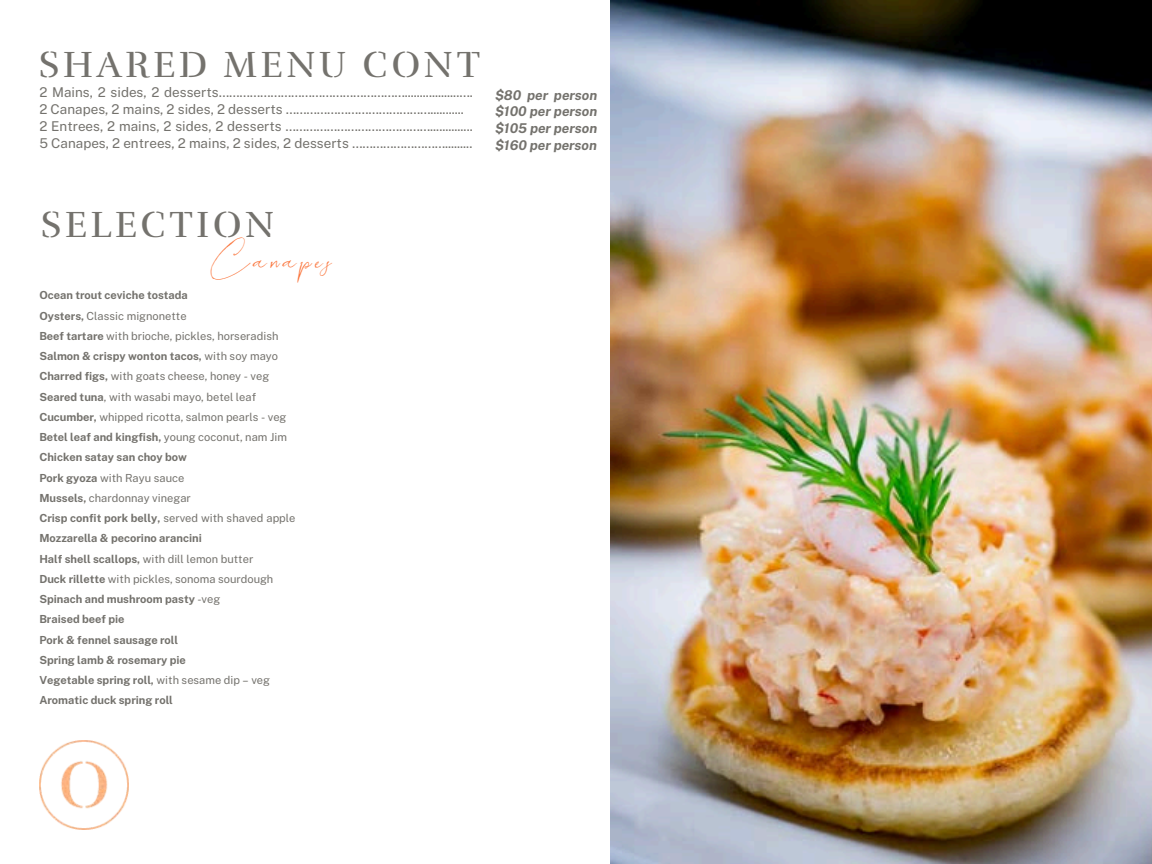
<style>
.page{position:relative;width:1152px;height:864px;background:#fff}
.page>*{position:absolute;margin:0;border:0;box-sizing:border-box;transform-origin:0 0}
.t1{font:45.45px "Studio Baked Script";letter-spacing:.085em;color:#fa7238}
.t2{font:37.5px "Rufina Stencil Regular";letter-spacing:.085em;color:#74726d}
.t3{font:13.5px/16.8px "Public Sans";color:#74726d}
.t4{font:italic 700 13.5px/16.8px "Public Sans";color:#74726d;text-align:justify}
.t5{font:11.1px/20.2px "Public Sans";color:#74726d}
.t6{font:700 11.1px/20.2px "Public Sans";color:#74726d}
.s1{font-weight:700}
.s2{font-weight:400}
</style>
<div class="page">
<img style="left:39px;top:741px;width:89px;height:88px">
<img style="left:611px;top:0;width:541px;height:864px">
<p class="t2" style="left:38px;top:49px;width:443px">SHARED MENU CONT</p>
<h3 class="t3" style="left:39px;top:84px;width:435px">2 Mains, 2 sides, 2 desserts………………………………………………..................….<br>2 Canapes, 2 mains, 2 sides, 2 desserts ……………………………………...........<br>2 Entrees, 2 mains, 2 sides, 2 desserts ……………………………………..............<br>5 Canapes, 2 entrees, 2 mains, 2 sides, 2 desserts ……………………….........</h3>
<p class="t4" style="left:495px;top:86px;width:104px">$80 per person $100 per person $105 per person $160 per person</p>
<p class="t2" style="left:40px;top:209px;width:236px">SELECTION</p>
<p class="t1" style="left:211px;top:227px;width:123px">Canapes</p>
<h1 class="t6" style="left:39px;top:285px;width:150px">Ocean trout ceviche tostada</h1>
<p class="t5" style="left:39px;top:306px;width:149px"><span class="s1">Oysters,</span> Classic mignonette</p>
<p class="t5" style="left:39px;top:326px;width:249px"><span class="s1">Beef tartare</span> with brioche, pickles, horseradish <span class="s1">Salmon &amp; crispy wonton tacos,</span> with soy mayo <span class="s1">Charred figs,</span> with goats cheese, honey - veg <span class="s1">Seared tuna</span>, with wasabi mayo, betel leaf <span class="s1">Cucumber,</span> whipped ricotta, salmon pearls - veg <span class="s1">Betel leaf and kingfish,</span> young coconut, nam Jim <span class="s1">Chicken satay san choy bow</span></p>
<p class="t5" style="left:39px;top:468px;width:146px"><span class="s1">Pork gyoza</span> with Rayu sauce</p>
<p class="t5" style="left:39px;top:488px;width:153px"><span class="s1">Mussels,</span> chardonnay vinegar</p>
<p class="t6" style="left:39px;top:508px;width:258px">Crisp confit pork belly, <span class="s2">served with shaved apple<br></span>Mozzarella &amp; pecorino arancini</p>
<p class="t5" style="left:39px;top:549px;width:215px"><span class="s1">Half shell scallops,</span> with dill lemon butter</p>
<p class="t6" style="left:39px;top:569px;width:236px">Duck rillette <span class="s2">with pickles, sonoma sourdough<br></span>Spinach and mushroom pasty <span class="s2">-veg</span></p>
<p class="t6" style="left:39px;top:609px;width:87px">Braised beef pie</p>
<p class="t6" style="left:39px;top:630px;width:140px">Pork &amp; fennel sausage roll</p>
<p class="t6" style="left:39px;top:650px;width:148px">Spring lamb &amp; rosemary pie</p>
<p class="t6" style="left:39px;top:670px;width:232px">Vegetable spring roll, <span class="s2">with sesame dip – veg<br></span>Aromatic duck spring roll</p>
</div>
